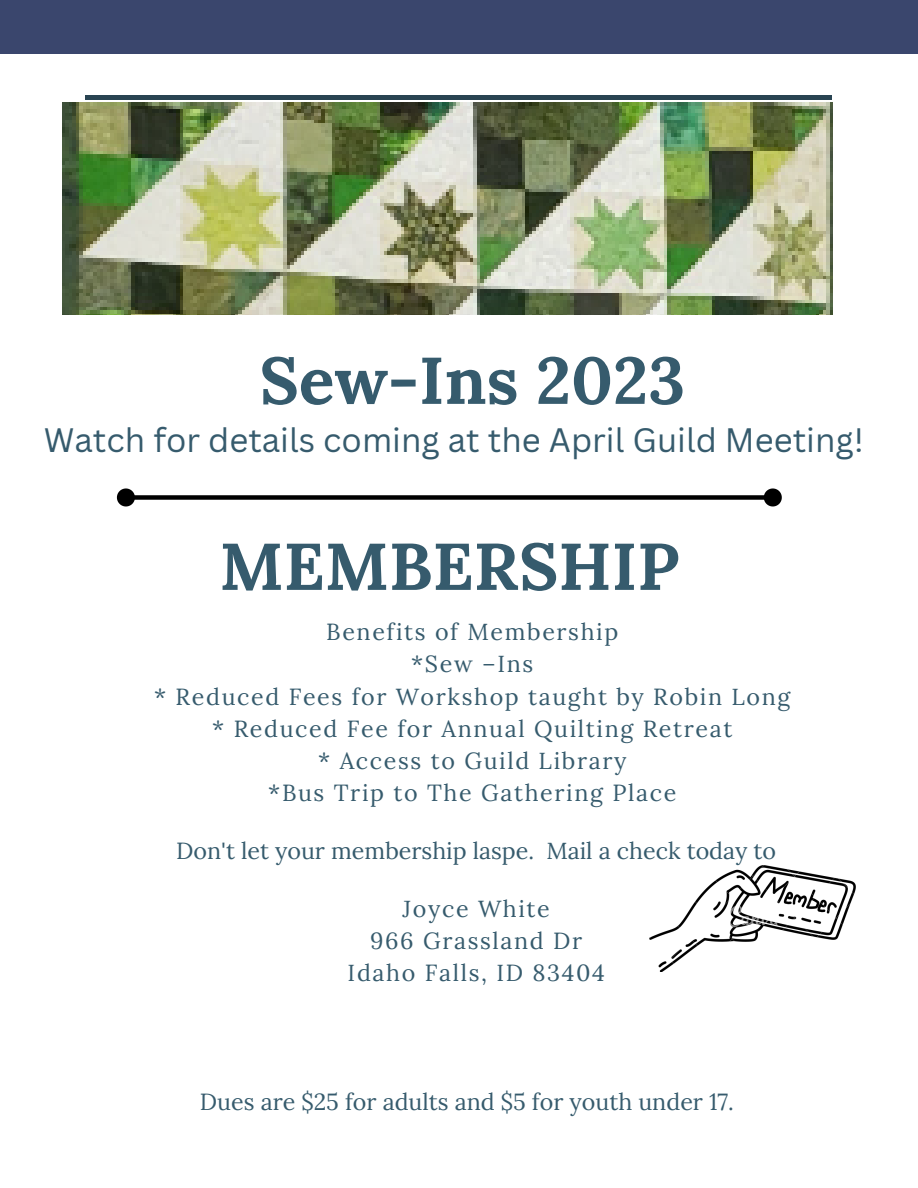
<style>
.page{position:relative;width:918px;height:1188px;background:#fff}
.page>*{position:absolute;margin:0;border:0;box-sizing:border-box;transform-origin:0 0}
.t1{font:700 66px "Lora";color:#365b6d}
.t2{font:33px "Canva Sans";color:#365b6d}
.t3{font:23.25px/32.2px "Lora";letter-spacing:.07em;color:#365b6d;text-align:center}
.t4{font:23.25px "Lora";color:#365b6d}
</style>
<div class="page">
<div style="left:0;top:0;width:918px;height:54px;background:#3a466d"></div>
<hr style="left:85px;top:96px;width:747px;height:3px;background:#294452">
<div style="left:134px;top:495px;width:631px;height:5px;background:#000"></div>
<svg style="left:116px;top:488px;width:22px;height:19px"></svg>
<svg style="left:761px;top:488px;width:21px;height:19px"></svg>
<img style="left:62px;top:103px;width:771px;height:211px">
<img style="left:649px;top:865px;width:207px;height:107px">
<h1 class="t1" style="left:259px;top:337px;width:427px">Sew-Ins 2023</h1>
<h2 class="t2" style="left:44px;top:417px;width:822px">Watch for details coming at the April Guild Meeting!</h2>
<h1 class="t1" style="left:219px;top:523px;width:461px">MEMBERSHIP</h1>
<p class="t3" style="left:154px;top:616px;width:638px">Benefits of Membership<br>*Sew –Ins<br>* Reduced Fees for Workshop taught by Robin Long * Reduced Fee for Annual Quilting Retreat<br>* Access to Guild Library<br>*Bus Trip to The Gathering Place</p>
<p class="t4" style="left:176px;top:836px;width:602px">Don't let your membership laspe. Mail a check today to</p>
<p class="t3" style="left:348px;top:892px;width:259px">Joyce White<br>966 Grassland Dr<br>Idaho Falls, ID 83404</p>
<p class="t4" style="left:200px;top:1087px;width:536px">Dues are $25 for adults and $5 for youth under 17.</p>
</div>
